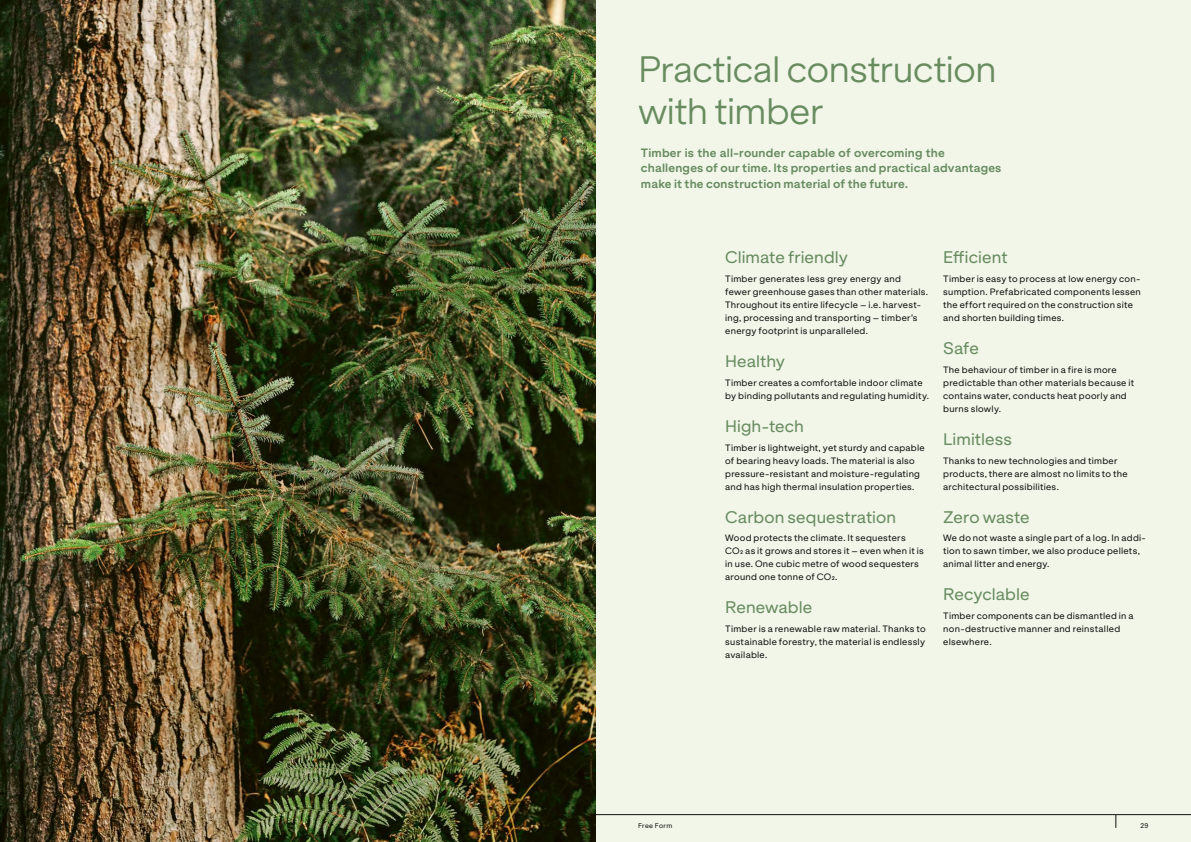
<style>
.page{position:relative;width:1191px;height:842px;background:#fff}
.page>*{position:absolute;margin:0;border:0;box-sizing:border-box;transform-origin:0 0}
.t1{font:300 35px/42px "ES Klarheit Grotesk";letter-spacing:-.01em;color:#688b5f}
.t2{font:16px "ES Klarheit Grotesk";letter-spacing:.005em;color:#688b5f}
.t3{font:700 11.5px/15.5px "ES Klarheit Grotesk";letter-spacing:.015em;color:#688b5f}
.t4{font:8.8px/13px "ES Klarheit Grotesk";letter-spacing:.03em;color:#11110f}
.t5{font:6.5px "ES Klarheit Grotesk";letter-spacing:.05em;color:#11110f}
</style>
<div class="page">
<div style="left:595px;top:0;width:596px;height:842px;background:#f1f6e9"></div>
<hr style="left:595px;top:814px;width:520px;height:1px;background:#11110f">
<hr style="left:1115px;top:814px;width:76px;height:1px;background:#11110f">
<svg style="left:1115px;top:815px;width:1px;height:13px"></svg>
<img style="left:0;top:0;width:595px;height:842px">
<h1 class="t1" style="left:638px;top:45px;width:360px">Practical construction with timber</h1>
<h3 class="t3" style="left:641px;top:144px;width:362px">Timber is the all-rounder capable of overcoming the challenges of our time. Its properties and practical advantages make it the construction material of the future.</h3>
<h2 class="t2" style="left:725px;top:244px;width:124px">Climate friendly</h2>
<p class="t4" style="left:725px;top:271px;width:204px">Timber generates less grey energy and fewer greenhouse gases than other materials.<br>Throughout its entire lifecycle – i.e. harvest&shy;ing, processing and transporting – timber’s energy footprint is unparalleled.</p>
<h2 class="t2" style="left:725px;top:348px;width:61px">Healthy</h2>
<p class="t4" style="left:725px;top:375px;width:205px">Timber creates a comfortable indoor climate by binding pollutants and regulating humidity.</p>
<h2 class="t2" style="left:725px;top:413px;width:80px">High-tech</h2>
<p class="t4" style="left:725px;top:440px;width:201px">Timber is lightweight, yet sturdy and capable of bearing heavy loads. The material is also pressure-resistant and moisture-regulating and has high thermal insulation properties.</p>
<h2 class="t2" style="left:725px;top:503px;width:172px">Carbon sequestration</h2>
<p class="t4" style="left:725px;top:531px;width:200px">Wood protects the climate. It sequesters CO2 as it grows and stores it – even when it is in use. One cubic metre of wood sequesters around one tonne of CO2.</p>
<h2 class="t2" style="left:725px;top:594px;width:89px">Renewable</h2>
<p class="t4" style="left:725px;top:621px;width:202px;text-align:justify">Timber is a renewable raw material. Thanks to sustainable forestry, the material is endlessly available.</p>
<h2 class="t2" style="left:943px;top:244px;width:66px">Efficient</h2>
<p class="t4" style="left:943px;top:271px;width:199px">Timber is easy to process at low energy con&shy;sumption. Prefabricated components lessen the effort required on the construction site and shorten building times.</p>
<h2 class="t2" style="left:943px;top:335px;width:37px">Safe</h2>
<p class="t4" style="left:943px;top:362px;width:193px">The behaviour of timber in a fire is more predictable than other materials because it contains water, conducts heat poorly and burns slowly.</p>
<h2 class="t2" style="left:943px;top:426px;width:70px">Limitless</h2>
<p class="t4" style="left:943px;top:453px;width:186px">Thanks to new technologies and timber products, there are almost no limits to the architectural possibilities.</p>
<h2 class="t2" style="left:943px;top:503px;width:88px">Zero waste</h2>
<p class="t4" style="left:943px;top:531px;width:204px">We do not waste a single part of a log. In addi&shy;tion to sawn timber, we also produce pellets, animal litter and energy.</p>
<h2 class="t2" style="left:943px;top:581px;width:88px">Recyclable</h2>
<p class="t4" style="left:943px;top:608px;width:192px">Timber components can be dismantled in a non-destructive manner and reinstalled elsewhere.</p>
<p class="t5" style="left:638px;top:820px;width:36px">Free Form</p>
<p class="t5" style="left:1140px;top:820px;width:9px">29</p>
</div>
